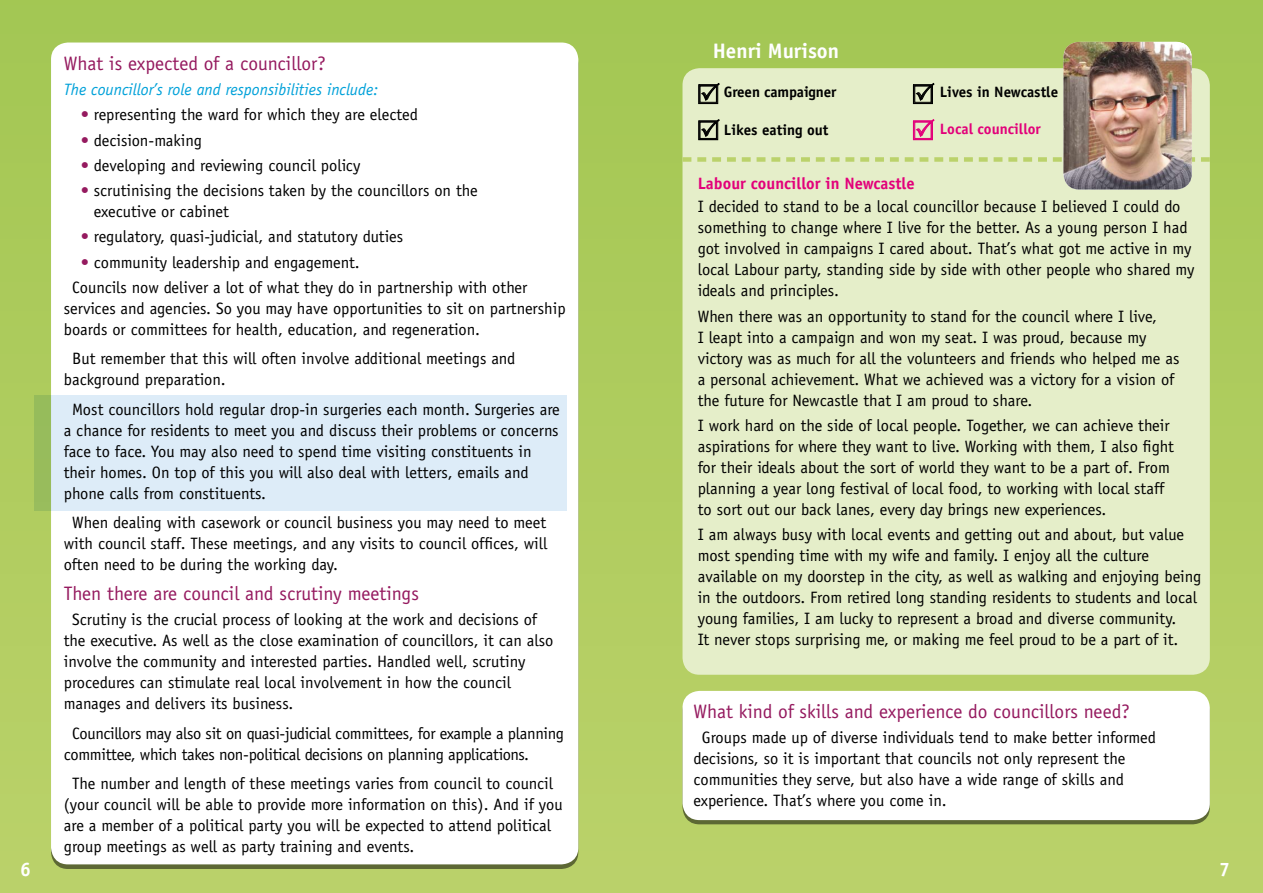
<style>
.page{position:relative;width:1263px;height:893px;background:#afcc5f}
.page>*{position:absolute;margin:0;border:0;box-sizing:border-box;transform-origin:0 0}
.t1{font:700 21px "Officina Sans";color:#fff}
.t2{font:19.5px "Officina Sans";color:#951a5f}
.t3{font:700 19.5px "Officina Sans";color:#fff}
.t4{font:16.5px/21px "Officina Sans";color:#000}
.t5{font:16.5px/21px "Officina Sans";letter-spacing:-.02em;color:#000}
.t6{font:italic 16.5px "Officina Sans";color:#00a1d9}
.t7{font:700 16.5px "Officina Sans";color:#e2007a}
.t8{font:700 15px "Officina Sans";color:#000}
.t9{font:700 15px "Officina Sans";color:#e2007a}
.s1{color:#951a5f}
</style>
<div class="page">
<div style="left:682px;top:694px;width:528px;height:130px;background:linear-gradient(to right,#65703e,#65703f);border-radius:17px"></div>
<div style="left:682px;top:691px;width:528px;height:129px;background:#fff;border-radius:17px"></div>
<div style="left:51px;top:43px;width:527px;height:821px;background:#fff;border-radius:17px"></div>
<div style="left:682px;top:68px;width:528px;height:607px;background:#e5eec9;border-radius:17px"></div>
<svg style="left:682px;top:157px;width:528px;height:5px"></svg>
<div style="left:34px;top:395px;width:533px;height:115px;background:#ddecf8"></div>
<img style="left:1063px;top:42px;width:129px;height:148px">
<svg style="left:698px;top:119px;width:22px;height:21px"></svg>
<svg style="left:913px;top:119px;width:22px;height:21px"></svg>
<svg style="left:698px;top:83px;width:22px;height:21px"></svg>
<svg style="left:913px;top:83px;width:22px;height:21px"></svg>
<p class="t2" style="left:64px;top:52px;width:263px">What is expected of a councillor?</p>
<p class="t6" style="left:64px;top:80px;width:316px">The councillor’s role and responsibilities include:</p>
<p class="t4" style="left:81px;top:104px;width:339px"><span class="s1">•</span> representing the ward for which they are elected</p>
<p class="t4" style="left:81px;top:130px;width:123px"><span class="s1">•</span> decision-making</p>
<p class="t4" style="left:81px;top:155px;width:281px"><span class="s1">•</span> developing and reviewing council policy</p>
<p class="t4" style="left:94px;top:180px;width:385px;text-indent:-13px"><span class="s1">•</span> scrutinising the decisions taken by the councillors on the executive or cabinet</p>
<p class="t4" style="left:81px;top:226px;width:324px"><span class="s1">•</span> regulatory, quasi-judicial, and statutory duties</p>
<p class="t4" style="left:72px;top:249px;width:457px;line-height:25.2px;text-indent:9px"><span class="s1">•</span> community leadership and engagement.<br>Councils now deliver a lot of what they do in partnership with other</p>
<p class="t4" style="left:64px;top:298px;width:503px">services and agencies. So you may have opportunities to sit on partnership boards or committees for health, education, and regeneration.</p>
<p class="t4" style="left:64px;top:348px;width:453px;text-indent:8px">But remember that this will often involve additional meetings and background preparation.</p>
<p class="t4" style="left:64px;top:399px;width:498px;text-indent:8px">Most councillors hold regular drop-in surgeries each month. Surgeries are a chance for residents to meet you and discuss their problems or concerns face to face. You may also need to spend time visiting constituents in their homes. On top of this you will also deal with letters, emails and phone calls from constituents.</p>
<p class="t4" style="left:64px;top:512px;width:485px;text-align:justify;text-indent:8px">When dealing with casework or council business you may need to meet with council staff. These meetings, and any visits to council offices, will often need to be during the working day.</p>
<p class="t2" style="left:64px;top:582px;width:357px">Then there are council and scrutiny meetings</p>
<p class="t4" style="left:64px;top:609px;width:491px;text-indent:8px">Scrutiny is the crucial process of looking at the work and decisions of the executive. As well as the close examination of councillors, it can also involve the community and interested parties. Handled well, scrutiny procedures can stimulate real local involvement in how the council manages and delivers its business.</p>
<p class="t5" style="left:64px;top:723px;width:502px;text-indent:8px">Councillors may also sit on quasi-judicial committees, for example a planning committee, which takes non-political decisions on planning applications.</p>
<p class="t4" style="left:64px;top:773px;width:500px;text-indent:8px">The number and length of these meetings varies from council to council (your council will be able to provide more information on this). And if you are a member of a political party you will be expected to attend political group meetings as well as party training and events.</p>
<p class="t1" style="left:713px;top:38px;width:128px">Henri Murison</p>
<p class="t8" style="left:724px;top:83px;width:114px">Green campaigner</p>
<p class="t8" style="left:724px;top:120px;width:106px">Likes eating out</p>
<p class="t8" style="left:940px;top:83px;width:120px">Lives in Newcastle</p>
<p class="t9" style="left:940px;top:120px;width:103px">Local councillor</p>
<p class="t7" style="left:698px;top:173px;width:218px">Labour councillor in Newcastle</p>
<p class="t4" style="left:698px;top:196px;width:498px">I decided to stand to be a local councillor because I believed I could do something to change where I live for the better. As a young person I had got involved in campaigns I cared about. That’s what got me active in my local Labour party, standing side by side with other people who shared my ideals and principles.</p>
<p class="t4" style="left:698px;top:306px;width:483px">When there was an opportunity to stand for the council where I live,<br>I leapt into a campaign and won my seat. I was proud, because my victory was as much for all the volunteers and friends who helped me as a personal achievement. What we achieved was a victory for a vision of the future for Newcastle that I am proud to share.</p>
<p class="t4" style="left:698px;top:415px;width:478px">I work hard on the side of local people. Together, we can achieve their aspirations for where they want to live. Working with them, I also fight for their ideals about the sort of world they want to be a part of. From planning a year long festival of local food, to working with local staff to sort out our back lanes, every day brings new experiences.</p>
<p class="t4" style="left:698px;top:524px;width:505px">I am always busy with local events and getting out and about, but value most spending time with my wife and family. I enjoy all the culture available on my doorstep in the city, as well as walking and enjoying being in the outdoors. From retired long standing residents to students and local young families, I am lucky to represent a broad and diverse community.<br>It never stops surprising me, or making me feel proud to be a part of it.</p>
<p class="t2" style="left:693px;top:700px;width:438px">What kind of skills and experience do councillors need?</p>
<p class="t4" style="left:693px;top:727px;width:464px;text-indent:8px">Groups made up of diverse individuals tend to make better informed decisions, so it is important that councils not only represent the communities they serve, but also have a wide range of skills and experience. That’s where you come in.</p>
<p class="t3" style="left:20px;top:858px;width:12px">6</p>
<p class="t3" style="left:1219px;top:858px;width:12px">7</p>
</div>
